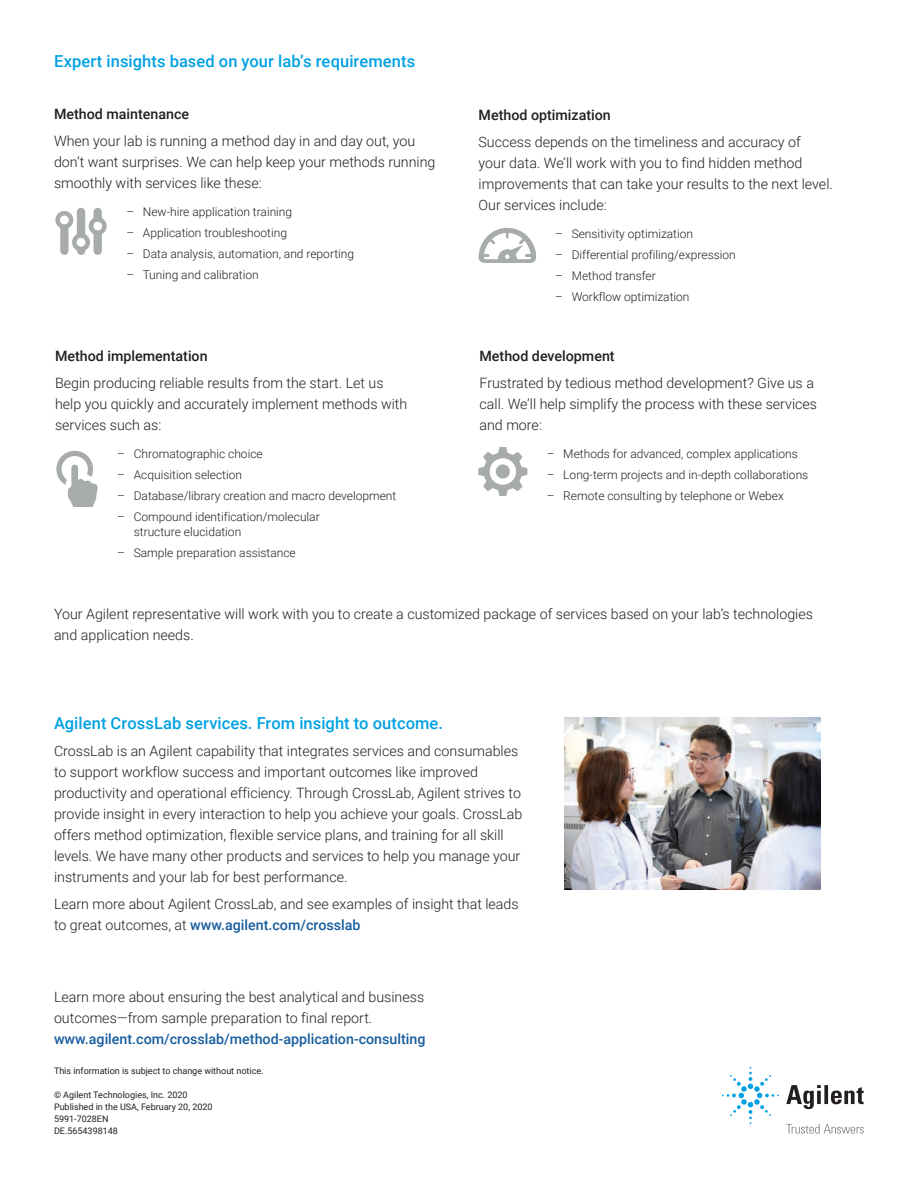
<style>
.page{position:relative;width:918px;height:1188px;background:#fff}
.page>*{position:absolute;margin:0;border:0;box-sizing:border-box;transform-origin:0 0}
.FLYER_subhead_blue{font:500 16.5px "Roboto";letter-spacing:.005em;color:#00a1e3}
.FLYER_text_black{font:300 14.25px/21px "Roboto";color:#231f20}
.FLYER_text_black-2{font:500 14.25px "Roboto";color:#231f20}
.FLYER_front_bullets{font:300 12px/15px "Roboto";color:#231f20}
.BROCHURE_Copyright{font:9px/12px "Roboto";color:#231f20}
.s1{font-weight:500;color:#175d9e}
</style>
<div class="page">
<img style="left:565px;top:717px;width:256px;height:173px">
<svg style="left:55px;top:207px;width:52px;height:48px"></svg>
<div style="left:77px;top:238px;width:8px;height:8px;background:#fff;border-radius:50%"></div>
<div style="left:93px;top:222px;width:9px;height:8px;background:#fff;border-radius:50%"></div>
<div style="left:60px;top:216px;width:9px;height:8px;background:#fff;border-radius:50%"></div>
<svg style="left:479px;top:228px;width:57px;height:35px"></svg>
<svg style="left:56px;top:450px;width:42px;height:57px"></svg>
<svg style="left:479px;top:447px;width:48px;height:49px"></svg>
<div style="left:496px;top:464px;width:14px;height:15px;background:#a8abac;border-radius:50%"></div>
<svg style="left:786px;top:1085px;width:78px;height:24px"></svg>
<svg style="left:722px;top:1067px;width:57px;height:57px"></svg>
<svg style="left:786px;top:1124px;width:78px;height:10px"></svg>
<p class="FLYER_subhead_blue" style="left:54px;top:50px;width:363px">Expert insights based on your lab’s requirements</p>
<p class="FLYER_text_black-2" style="left:54px;top:104px;width:137px">Method maintenance</p>
<p class="FLYER_text_black" style="left:54px;top:130px;width:383px">When your lab is running a method day in and day out, you don’t want surprises. We can help keep your methods running smoothly with services like these:</p>
<p class="FLYER_front_bullets" style="left:126px;top:204px;width:167px">– New-hire application training</p>
<p class="FLYER_front_bullets" style="left:126px;top:225px;width:162px">– Application troubleshooting</p>
<p class="FLYER_front_bullets" style="left:126px;top:246px;width:229px">– Data analysis, automation, and reporting</p>
<p class="FLYER_front_bullets" style="left:126px;top:267px;width:134px">– Tuning and calibration</p>
<p class="FLYER_text_black-2" style="left:55px;top:346px;width:154px">Method implementation</p>
<p class="FLYER_text_black" style="left:55px;top:372px;width:354px">Begin producing reliable results from the start. Let us help you quickly and accurately implement methods with services such as:</p>
<p class="FLYER_front_bullets" style="left:117px;top:446px;width:147px">– Chromatographic choice</p>
<p class="FLYER_front_bullets" style="left:117px;top:467px;width:126px">– Acquisition selection</p>
<p class="FLYER_front_bullets" style="left:117px;top:488px;width:281px">– Database/library creation and macro development</p>
<p class="FLYER_front_bullets" style="left:134px;top:509px;width:188px;text-indent:-17px">– Compound identification/molecular structure elucidation</p>
<p class="FLYER_front_bullets" style="left:117px;top:545px;width:180px">– Sample preparation assistance</p>
<p class="FLYER_text_black-2" style="left:479px;top:105px;width:134px">Method optimization</p>
<p class="FLYER_text_black" style="left:479px;top:131px;width:356px">Success depends on the timeliness and accuracy of<br>your data. We’ll work with you to find hidden method improvements that can take your results to the next level.<br>Our services include:</p>
<p class="FLYER_front_bullets" style="left:555px;top:226px;width:140px">– Sensitivity optimization</p>
<p class="FLYER_front_bullets" style="left:555px;top:247px;width:182px">– Differential profiling/expression</p>
<p class="FLYER_front_bullets" style="left:555px;top:268px;width:102px">– Method transfer</p>
<p class="FLYER_front_bullets" style="left:555px;top:289px;width:136px">– Workflow optimization</p>
<p class="FLYER_text_black-2" style="left:480px;top:346px;width:137px">Method development</p>
<p class="FLYER_text_black" style="left:480px;top:372px;width:339px">Frustrated by tedious method development? Give us a call. We’ll help simplify the process with these services and more:</p>
<p class="FLYER_front_bullets" style="left:547px;top:446px;width:253px">– Methods for advanced, complex applications</p>
<p class="FLYER_front_bullets" style="left:547px;top:467px;width:263px">– Long-term projects and in-depth collaborations</p>
<p class="FLYER_front_bullets" style="left:547px;top:488px;width:239px">– Remote consulting by telephone or Webex</p>
<p class="FLYER_text_black" style="left:54px;top:603px;width:761px">Your Agilent representative will work with you to create a customized package of services based on your lab’s technologies and application needs.</p>
<p class="FLYER_subhead_blue" style="left:54px;top:712px;width:391px">Agilent CrossLab services. From insight to outcome.</p>
<p class="FLYER_text_black" style="left:54px;top:740px;width:470px">CrossLab is an Agilent capability that integrates services and consumables to support workflow success and important outcomes like improved productivity and operational efficiency. Through CrossLab, Agilent strives to provide insight in every interaction to help you achieve your goals. CrossLab offers method optimization, flexible service plans, and training for all skill levels. We have many other products and services to help you manage your instruments and your lab for best performance.</p>
<p class="FLYER_text_black" style="left:54px;top:893px;width:466px">Learn more about Agilent CrossLab, and see examples of insight that leads to great outcomes, at <span class="s1">www.agilent.com/crosslab</span></p>
<p class="FLYER_text_black" style="left:54px;top:986px;width:373px">Learn more about ensuring the best analytical and business outcomes—from sample preparation to final report. <span class="s1">www.agilent.com/crosslab/method-application-consulting</span></p>
<p class="BROCHURE_Copyright" style="left:54px;top:1064px;width:211px">This information is subject to change without notice.</p>
<p class="BROCHURE_Copyright" style="left:54px;top:1088px;width:160px">© Agilent Technologies, Inc. 2020<br>Published in the USA, February 20, 2020<br>5991-7028EN<br>DE.5654398148</p>
</div>
